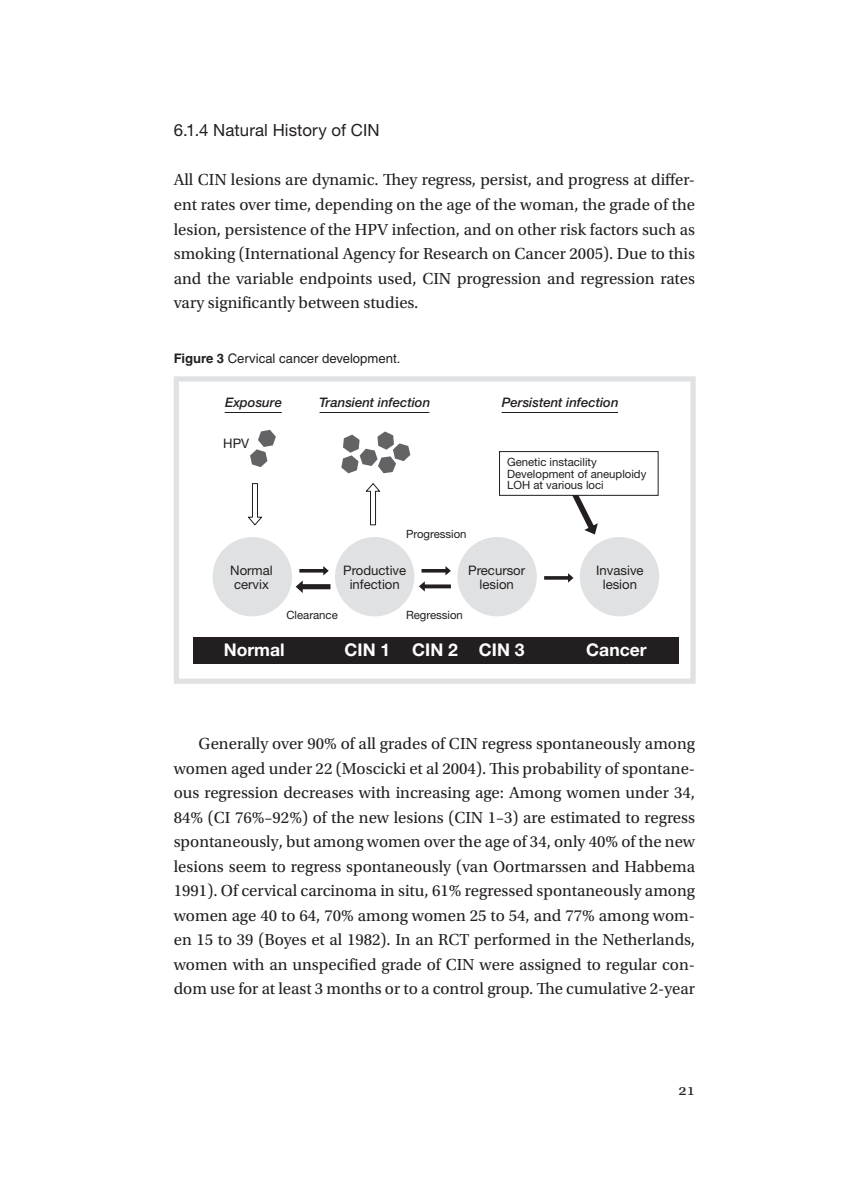
<style>
.page{position:relative;width:844px;height:1191px;background:#fff}
.page>*{position:absolute;margin:0;border:0;box-sizing:border-box;transform-origin:0 0}
.t1{font:700 17.5px "Helvetica Neue LT Std";color:#fff}
.t2{font:16.8px/24.5px "Utopia Std";color:#231f20;text-align:justify}
.t3{font:16.8px "Helvetica Neue LT Std";letter-spacing:.005em;color:#231f20}
.t4{font:16.62px "Utopia Std";color:#231f20}
.t5{font:13.12px/14px "Helvetica Neue LT Std";color:#231f20;text-align:center}
.t6{font:italic 500 13.12px "Helvetica Neue LT Std";color:#231f20}
.t7{font:13.12px "Helvetica LT Std";color:#231f20}
.t8{font:11.38px/11.4px "Helvetica Neue LT Std";color:#231f20}
.s1{font-weight:700}
</style>
<div class="page">
<svg style="left:174px;top:376px;width:521px;height:308px"></svg>
<div style="left:193px;top:637px;width:485px;height:27px;background:#231f20"></div>
<div style="left:212px;top:537px;width:80px;height:79px;background:#e0e1e3;border-radius:50%"></div>
<div style="left:335px;top:537px;width:79px;height:79px;background:#e0e1e3;border-radius:50%"></div>
<div style="left:457px;top:537px;width:79px;height:79px;background:#e0e1e3;border-radius:50%"></div>
<div style="left:579px;top:537px;width:80px;height:79px;background:#e0e1e3;border-radius:50%"></div>
<svg style="left:250px;top:430px;width:26px;height:37px"></svg>
<hr style="left:225px;top:412px;width:56px;height:1px;background:#231f20">
<hr style="left:320px;top:412px;width:109px;height:1px;background:#231f20">
<hr style="left:502px;top:412px;width:115px;height:1px;background:#231f20">
<svg style="left:341px;top:431px;width:69px;height:42px"></svg>
<svg style="left:246px;top:483px;width:17px;height:43px"></svg>
<svg style="left:421px;top:566px;width:30px;height:9px"></svg>
<svg style="left:419px;top:581px;width:32px;height:10px"></svg>
<svg style="left:295px;top:566px;width:35px;height:27px"></svg>
<svg style="left:544px;top:573px;width:29px;height:9px"></svg>
<svg style="left:565px;top:495px;width:32px;height:39px"></svg>
<svg style="left:364px;top:482px;width:17px;height:44px"></svg>
<div style="left:499px;top:451px;width:159px;height:44px;background:#fff"></div>
<div style="left:499px;top:451px;width:159px;height:44px;border:1px solid #231f20"></div>
<p class="t3" style="left:174px;top:120px;width:207px">6.1.4 Natural History of CIN</p>
<p class="t2" style="left:174px;top:168px;width:522px">All CIN lesions are dynamic. They regress, persist, and progress at differ&shy;ent rates over time, depending on the age of the woman, the grade of the lesion, persistence of the HPV infection, and on other risk factors such as smoking (International Agency for Research on Cancer 2005). Due to this and the variable endpoints used, CIN progression and regression rates vary significantly between studies.</p>
<p class="t7" style="left:174px;top:351px;width:228px"><span class="s1">Figure 3</span> Cervical cancer development.</p>
<p class="t6" style="left:225px;top:394px;width:58px">Exposure</p>
<p class="t6" style="left:319px;top:394px;width:113px">Transient infection</p>
<p class="t6" style="left:501px;top:394px;width:118px">Persistent infection</p>
<p class="t5" style="left:223px;top:436px;width:28px">HPV</p>
<p class="t8" style="left:406px;top:528px;width:62px">Progression</p>
<p class="t8" style="left:507px;top:456px;width:141px">Genetic instacility<br>Development of aneuploidy<br>LOH at various loci</p>
<p class="t5" style="left:230px;top:563px;width:44px;text-align:left">Normal cervix</p>
<p class="t5" style="left:343px;top:563px;width:64px">Productive infection</p>
<p class="t5" style="left:468px;top:563px;width:58px">Precursor lesion</p>
<p class="t5" style="left:596px;top:563px;width:49px">Invasive lesion</p>
<p class="t8" style="left:286px;top:609px;width:53px">Clearance</p>
<p class="t8" style="left:406px;top:609px;width:58px">Regression</p>
<p class="t1" style="left:224px;top:638px;width:62px">Normal</p>
<p class="t1" style="left:344px;top:638px;width:47px">CIN 1</p>
<p class="t1" style="left:412px;top:638px;width:114px">CIN 2 CIN 3</p>
<p class="t1" style="left:586px;top:638px;width:62px">Cancer</p>
<p class="t2" style="left:174px;top:732px;width:523px;text-indent:25px">Generally over 90% of all grades of CIN regress spontaneously among women aged under 22 (Moscicki et al 2004). This probability of spontane&shy;ous regression decreases with increasing age: Among women under 34, 84% (CI 76%–92%) of the new lesions (CIN 1–3) are estimated to regress spontaneously, but among women over the age of 34, only 40% of the new lesions seem to regress spontaneously (van Oortmarssen and Habbema 1991). Of cervical carcinoma in situ, 61% regressed spontaneously among women age 40 to 64, 70% among women 25 to 54, and 77% among wom&shy;en 15 to 39 (Boyes et al 1982). In an RCT performed in the Netherlands, women with an unspecified grade of CIN were assigned to regular con&shy;dom use for at least 3 months or to a control group. The cumulative 2-year</p>
<p class="t4" style="left:678px;top:1080px;width:18px">21</p>
</div>
